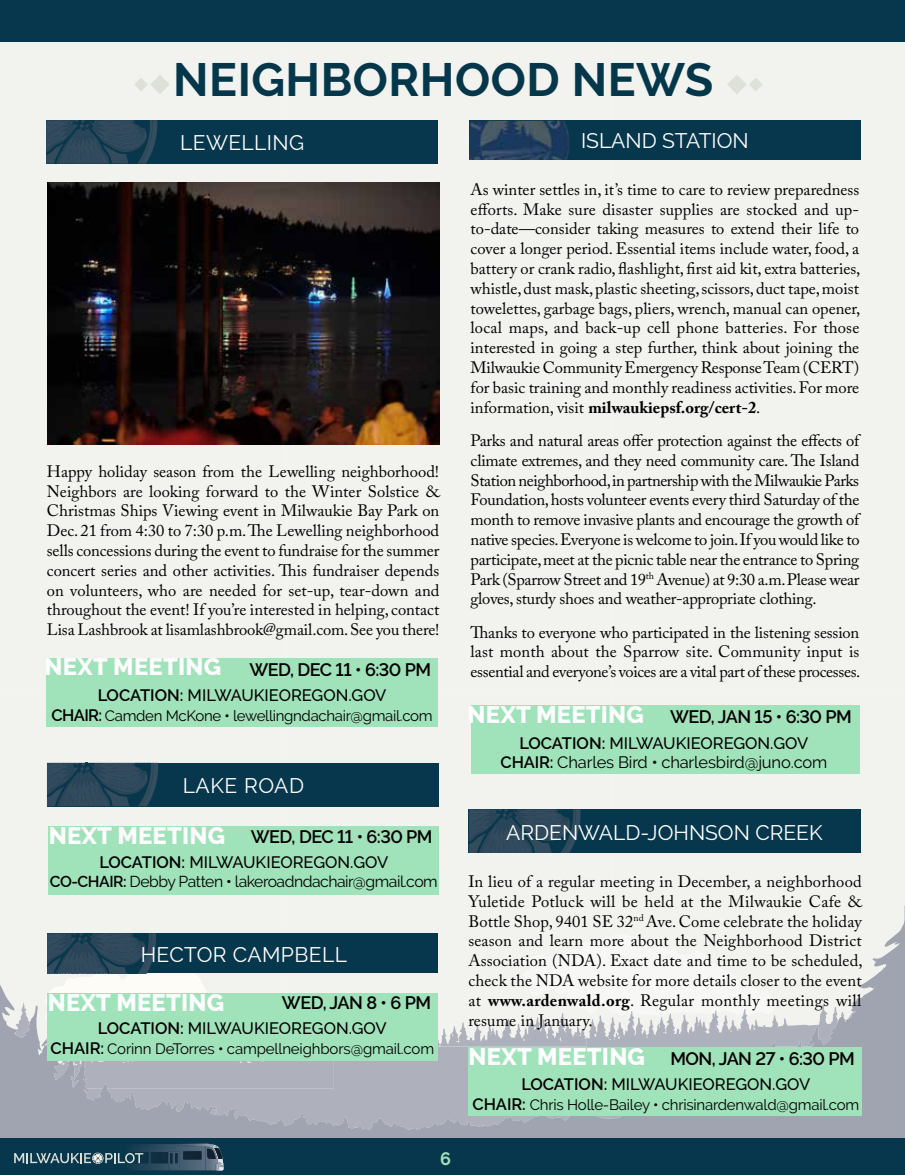
<style>
.page{position:relative;width:905px;height:1175px;background:#fff}
.page>*{position:absolute;margin:0;border:0;box-sizing:border-box;transform-origin:0 0}
.t1{font:700 46.5px "Raleway";letter-spacing:.01em;color:#05374b}
.t2{font:800 23.85px "Raleway";letter-spacing:.01em;color:#fff}
.t3{font:21px "Raleway";color:#fff}
.t4{font:21px "Raleway";letter-spacing:.02em;color:#fff}
.t5{font:21px "Raleway";letter-spacing:.03em;color:#fff}
.t6{font:600 18px "Raleway";letter-spacing:-.03em;color:#000}
.t7{font:700 18px "Raleway";color:#a0e2ba}
.t8{font:16.5px/19.8px "Adobe Caslon Pro";letter-spacing:-.01em;color:#000;text-align:justify}
.t9{font:500 16.5px "Raleway";color:#000}
.t10{font:16.5px/19.8px "Raleway";letter-spacing:-.01em;color:#000;text-align:center}
.t11{font:15.75px "Raleway";letter-spacing:-.03em;color:#000}
.t12{font:15px "Raleway";letter-spacing:-.015em;color:#000}
.t13{font:300 7.5px "Raleway";color:#fff}
.s1{font-weight:600}
.s2{font-weight:600;font-size:16.5px}
.s3{font-weight:700}
.s4{font-weight:500}
</style>
<div class="page">
<svg style="left:904px;top:41px;width:1px;height:1095px"></svg>
<hr style="left:904px;top:1136px;width:1px;height:38px;background:#07374c">
<hr style="left:904px;top:0;width:1px;height:41px;background:#07374c">
<div style="left:0;top:41px;width:904px;height:864px;background:#f2f3ef"></div>
<svg style="left:0;top:905px;width:904px;height:233px;fill:#f2f3ef"></svg>
<div style="left:0;top:1138px;width:904px;height:36px;background:#07374c"></div>
<div style="left:0;top:0;width:904px;height:41px;background:#07374c"></div>
<svg style="left:134px;top:75px;width:36px;height:19px"></svg>
<svg style="left:727px;top:75px;width:35px;height:19px"></svg>
<div style="left:469px;top:121px;width:391px;height:39px;background:#07374c"></div>
<img style="left:469px;top:121px;width:100px;height:39px">
<div style="left:470px;top:705px;width:389px;height:68px;background:#a0e2ba"></div>
<div style="left:47px;top:762px;width:391px;height:44px;background:#07374c"></div>
<svg style="left:47px;top:762px;width:112px;height:44px"></svg>
<img style="left:61px;top:762px;width:36px;height:12px">
<div style="left:48px;top:826px;width:391px;height:68px;background:#a0e2ba"></div>
<div style="left:46px;top:658px;width:392px;height:69px;background:#a0e2ba"></div>
<div style="left:46px;top:120px;width:391px;height:44px;background:#07374c"></div>
<svg style="left:46px;top:120px;width:112px;height:44px"></svg>
<img style="left:60px;top:120px;width:36px;height:12px">
<div style="left:47px;top:933px;width:391px;height:40px;background:#07374c"></div>
<svg style="left:0;top:933px;width:264px;height:237px"></svg>
<img style="left:58px;top:933px;width:37px;height:12px">
<div style="left:47px;top:993px;width:390px;height:68px;background:#a0e2ba"></div>
<div style="left:469px;top:809px;width:392px;height:44px;background:#07374c"></div>
<svg style="left:469px;top:809px;width:112px;height:44px"></svg>
<img style="left:482px;top:809px;width:37px;height:12px">
<div style="left:468px;top:1047px;width:393px;height:69px;background:#a0e2ba"></div>
<img style="left:47px;top:182px;width:392px;height:262px">
<h1 class="t1" style="left:173px;top:53px;width:541px">NEIGHBORHOOD NEWS</h1>
<p class="t4" style="left:180px;top:131px;width:126px">LEWELLING</p>
<p class="t8" style="left:47px;top:461px;width:394px">Happy holiday season from the Lewelling neighborhood!<br>Neighbors are looking forward to the Winter Solstice &amp; Christmas Ships Viewing event in Milwaukie Bay Park on Dec. 21 from 4:30 to 7:30 p.m. The Lewelling neighborhood sells concessions during the event to fundraise for the summer concert series and other activities. This fundraiser depends on volunteers, who are needed for set-up, tear-down and throughout the event! If you’re interested in helping, contact Lisa Lashbrook at lisamlashbrook@gmail.com. See you there!</p>
<h2 class="t2" style="left:45px;top:653px;width:178px">NEXT MEETING</h2>
<p class="t6" style="left:249px;top:659px;width:183px">WED, DEC 11 • 6:30 PM</p>
<p class="t9" style="left:98px;top:685px;width:290px"><span class="s1">LOCATION:</span> MILWAUKIEOREGON.GOV</p>
<p class="t12" style="left:52px;top:706px;width:382px"><span class="s2">CHAIR:</span> Camden McKone <span class="s1">•</span> lewellingndachair@gmail.com</p>
<p class="t5" style="left:183px;top:773px;width:123px">LAKE ROAD</p>
<p class="t6" style="left:251px;top:826px;width:183px">WED, DEC 11 • 6:30 PM</p>
<p class="t9" style="left:99px;top:853px;width:290px"><span class="s1">LOCATION:</span> MILWAUKIEOREGON.GOV</p>
<p class="t11" style="left:50px;top:872px;width:389px"><span class="s1">CO-CHAIR:</span> Debby Patten <span class="s1">•</span> lakeroadndachair@gmail.com</p>
<p class="t13" style="left:215px;top:824px;width:16px">THE</p>
<h2 class="t2" style="left:49px;top:822px;width:178px">NEXT MEETING</h2>
<p class="t4" style="left:141px;top:942px;width:208px">HECTOR CAMPBELL</p>
<p class="t6" style="left:282px;top:992px;width:150px">WED, JAN 8 • 6 PM</p>
<p class="t9" style="left:98px;top:1019px;width:290px"><span class="s1">LOCATION:</span> MILWAUKIEOREGON.GOV</p>
<p class="t12" style="left:51px;top:1040px;width:385px"><span class="s2">CHAIR:</span> Corinn DeTorres <span class="s1">•</span> campellneighbors@gmail.com</p>
<h2 class="t2" style="left:48px;top:988px;width:178px">NEXT MEETING</h2>
<p class="t13" style="left:213px;top:995px;width:16px">THE</p>
<p class="t7" style="left:440px;top:1148px;width:12px">6</p>
<p class="t3" style="left:581px;top:128px;width:169px">ISLAND STATION</p>
<p class="t8" style="left:470px;top:179px;width:391px">As winter settles in, it’s time to care to review preparedness efforts. Make sure disaster supplies are stocked and up&shy;to-date—consider taking measures to extend their life to cover a longer period. Essential items include water, food, a battery or crank radio, flashlight, first aid kit, extra batteries, whistle, dust mask, plastic sheeting, scissors, duct tape, moist towelettes, garbage bags, pliers, wrench, manual can opener, local maps, and back-up cell phone batteries. For those interested in going a step further, think about joining the Milwaukie Community Emergency Response Team (CERT) for basic training and monthly readiness activities. For more information, visit <span class="s3">milwaukiepsf.org/cert-2</span>.</p>
<p class="t8" style="left:470px;top:430px;width:390px">Parks and natural areas offer protection against the effects of climate extremes, and they need community care. The Island Station neighborhood, in partnership with the Milwaukie Parks Foundation, hosts volunteer events every third Saturday of the month to remove invasive plants and encourage the growth of native species. Everyone is welcome to join. If you would like to participate, meet at the picnic table near the entrance to Spring Park (Sparrow Street and 19<sup>th</sup> Avenue) at 9:30 a.m. Please wear gloves, sturdy shoes and weather-appropriate clothing.</p>
<p class="t8" style="left:470px;top:622px;width:391px">Thanks to everyone who participated in the listening session last month about the Sparrow site. Community input is essential and everyone’s voices are a vital part of these processes.</p>
<h2 class="t2" style="left:467px;top:701px;width:178px">NEXT MEETING</h2>
<p class="t6" style="left:670px;top:706px;width:183px">WED, JAN 15 • 6:30 PM</p>
<p class="t10" style="left:500px;top:733px;width:328px"><span class="s1">LOCATION:</span> <span class="s4">MILWAUKIEOREGON.GOV<br></span><span class="s1">CHAIR:</span> Charles Bird <span class="s1">•</span> charlesbird@juno.com</p>
<p class="t3" style="left:506px;top:820px;width:318px">ARDENWALD-JOHNSON CREEK</p>
<p class="t8" style="left:468px;top:871px;width:396px">In lieu of a regular meeting in December, a neighborhood Yuletide Potluck will be held at the Milwaukie Cafe &amp; Bottle Shop, 9401 SE 32<sup>nd</sup> Ave. Come celebrate the holiday season and learn more about the Neighborhood District Association (NDA). Exact date and time to be scheduled, check the NDA website for more details closer to the event at <span class="s3">www.ardenwald.org</span>. Regular monthly meetings will resume in January.</p>
<p class="t6" style="left:670px;top:1048px;width:186px">MON, JAN 27 • 6:30 PM</p>
<p class="t9" style="left:521px;top:1074px;width:290px"><span class="s1">LOCATION:</span> MILWAUKIEOREGON.GOV</p>
<p class="t12" style="left:472px;top:1095px;width:388px"><span class="s2">CHAIR:</span> Chris Holle-Bailey <span class="s1">•</span> chrisinardenwald@gmail.com</p>
<h2 class="t2" style="left:468px;top:1042px;width:178px">NEXT MEETING</h2>
</div>
